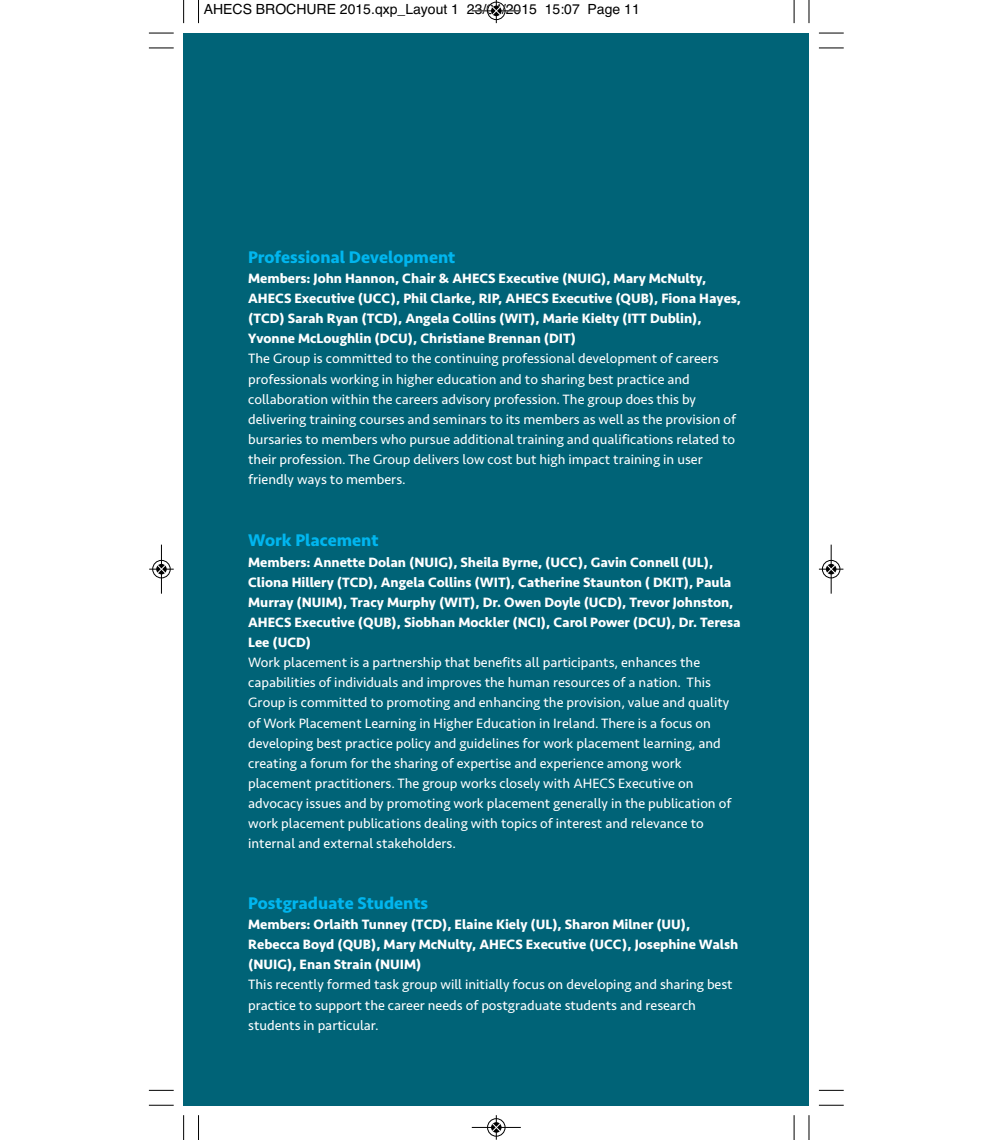
<style>
.page{position:relative;width:991px;height:1140px;background:#fff}
.page>*{position:absolute;margin:0;border:0;box-sizing:border-box;transform-origin:0 0}
.t1{font:700 17.5px "Seravek";color:#00b6ef}
.t2{font:14px/20.1px "Seravek";color:#fff}
.t3{font:700 14px/20.1px "Seravek";color:#fff}
.t4{font:14px "Helvetica";color:#000}
</style>
<div class="page">
<div style="left:184px;top:33px;width:625px;height:1072px;background:#006377"></div>
<svg style="left:198px;top:0;width:1px;height:23px"></svg>
<svg style="left:149px;top:47px;width:25px;height:2px"></svg>
<svg style="left:793px;top:0;width:1px;height:23px"></svg>
<svg style="left:819px;top:47px;width:24px;height:2px"></svg>
<svg style="left:198px;top:1115px;width:1px;height:24px"></svg>
<svg style="left:149px;top:1089px;width:25px;height:1px"></svg>
<svg style="left:793px;top:1115px;width:1px;height:24px"></svg>
<svg style="left:819px;top:1089px;width:24px;height:1px"></svg>
<svg style="left:183px;top:0;width:1px;height:23px"></svg>
<svg style="left:149px;top:33px;width:25px;height:1px"></svg>
<svg style="left:808px;top:0;width:1px;height:23px"></svg>
<svg style="left:819px;top:33px;width:24px;height:1px"></svg>
<svg style="left:183px;top:1115px;width:1px;height:24px"></svg>
<svg style="left:149px;top:1104px;width:25px;height:1px"></svg>
<svg style="left:808px;top:1115px;width:1px;height:24px"></svg>
<svg style="left:819px;top:1104px;width:24px;height:1px"></svg>
<hr style="left:472px;top:11px;width:49px;height:1px;background:#000">
<div style="left:487px;top:2px;width:18px;height:18px;border:1px solid #000;border-radius:50%"></div>
<svg style="left:492px;top:0;width:9px;height:23px"></svg>
<div style="left:487px;top:1117px;width:18px;height:19px;border:1px solid #fff;border-radius:50%"></div>
<hr style="left:472px;top:1126px;width:49px;height:1px;background:#000">
<div style="left:487px;top:1118px;width:18px;height:18px;border:1px solid #000;border-radius:50%"></div>
<svg style="left:492px;top:1115px;width:9px;height:24px"></svg>
<div style="left:152px;top:559px;width:19px;height:19px;border:1px solid #fff;border-radius:50%"></div>
<hr style="left:161px;top:544px;width:1px;height:49px;background:#000">
<div style="left:152px;top:560px;width:18px;height:18px;border:1px solid #000;border-radius:50%"></div>
<svg style="left:149px;top:564px;width:25px;height:9px"></svg>
<div style="left:821px;top:559px;width:19px;height:19px;border:1px solid #fff;border-radius:50%"></div>
<hr style="left:830px;top:544px;width:1px;height:49px;background:#000">
<div style="left:822px;top:560px;width:18px;height:18px;border:1px solid #000;border-radius:50%"></div>
<div style="left:826px;top:564px;width:10px;height:10px;background:#000;border-radius:50%"></div>
<svg style="left:819px;top:564px;width:24px;height:9px"></svg>
<p class="t4" style="left:204px;top:4px;width:437px">AHECS BROCHURE 2015.qxp_Layout 1 23/04/2015 15:07 Page 11</p>
<p class="t1" style="left:248px;top:250px;width:209px">Professional Development</p>
<p class="t3" style="left:248px;top:269px;width:494px">Members: John Hannon, Chair &amp; AHECS Executive (NUIG), Mary McNulty, AHECS Executive (UCC), Phil Clarke, RIP, AHECS Executive (QUB), Fiona Hayes, (TCD) Sarah Ryan (TCD), Angela Collins (WIT), Marie Kielty (ITT Dublin), Yvonne McLoughlin (DCU), Christiane Brennan (DIT)</p>
<p class="t2" style="left:248px;top:350px;width:489px">The Group is committed to the continuing professional development of careers professionals working in higher education and to sharing best practice and collaboration within the careers advisory profession. The group does this by delivering training courses and seminars to its members as well as the provision of bursaries to members who pursue additional training and qualifications related to their profession. The Group delivers low cost but high impact training in user friendly ways to members.</p>
<p class="t1" style="left:248px;top:534px;width:132px">Work Placement</p>
<p class="t3" style="left:248px;top:553px;width:494px">Members: Annette Dolan (NUIG), Sheila Byrne, (UCC), Gavin Connell (UL), Cliona Hillery (TCD), Angela Collins (WIT), Catherine Staunton ( DKIT), Paula Murray (NUIM), Tracy Murphy (WIT), Dr. Owen Doyle (UCD), Trevor Johnston, AHECS Executive (QUB), Siobhan Mockler (NCI), Carol Power (DCU), Dr. Teresa Lee (UCD)</p>
<p class="t2" style="left:248px;top:653px;width:485px">Work placement is a partnership that benefits all participants, enhances the capabilities of individuals and improves the human resources of a nation. This Group is committed to promoting and enhancing the provision, value and quality of Work Placement Learning in Higher Education in Ireland. There is a focus on developing best practice policy and guidelines for work placement learning, and creating a forum for the sharing of expertise and experience among work placement practitioners. The group works closely with AHECS Executive on advocacy issues and by promoting work placement generally in the publication of work placement publications dealing with topics of interest and relevance to internal and external stakeholders.</p>
<p class="t1" style="left:248px;top:896px;width:181px">Postgraduate Students</p>
<p class="t3" style="left:248px;top:915px;width:492px">Members: Orlaith Tunney (TCD), Elaine Kiely (UL), Sharon Milner (UU),<br>Rebecca Boyd (QUB), Mary McNulty, AHECS Executive (UCC), Josephine Walsh (NUIG), Enan Strain (NUIM)</p>
<p class="t2" style="left:248px;top:975px;width:486px">This recently formed task group will initially focus on developing and sharing best practice to support the career needs of postgraduate students and research students in particular.</p>
</div>
